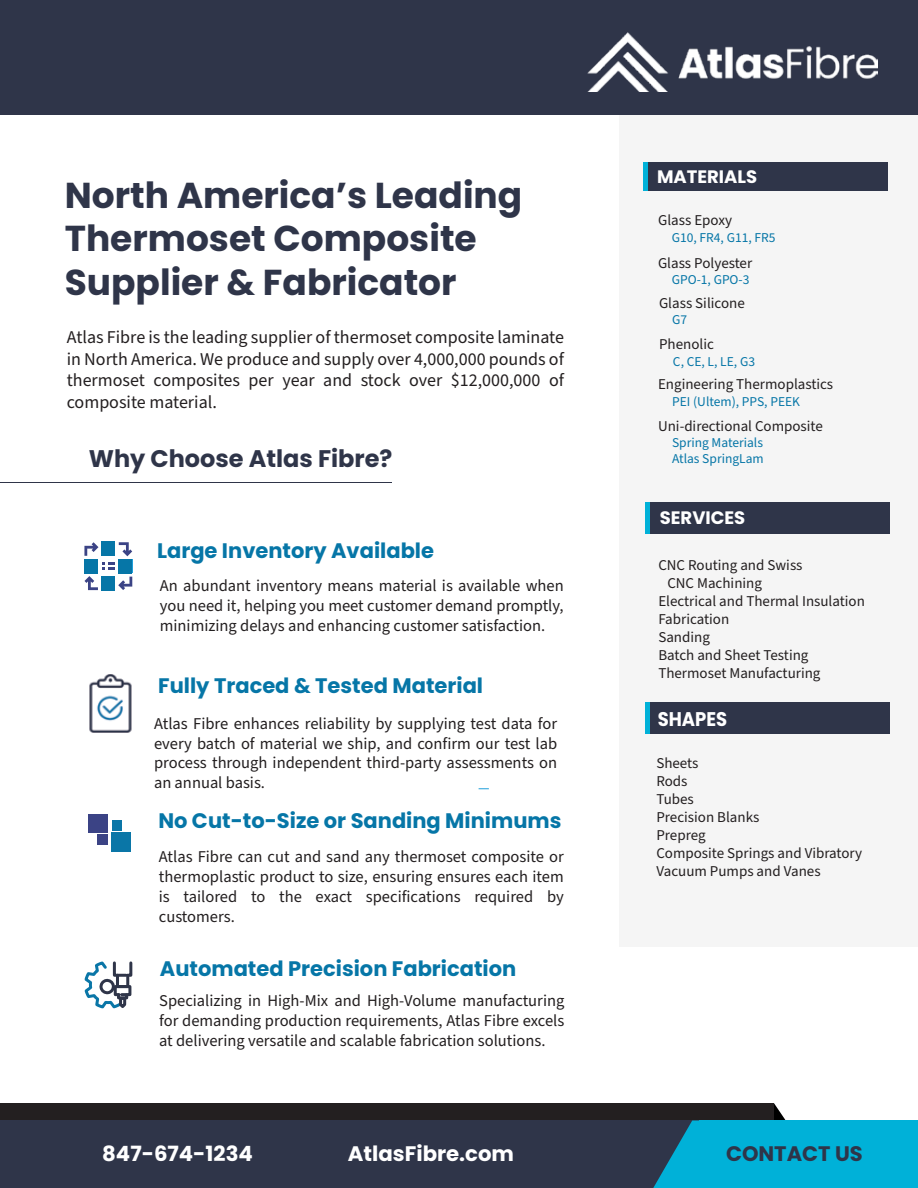
<style>
.page{position:relative;width:918px;height:1188px;background:#fff}
.page>*{position:absolute;margin:0;border:0;box-sizing:border-box;transform-origin:0 0}
.t1{font:700 36px/43.2px "Poppins";color:#2f3549}
.t2{font:700 24px "Poppins";color:#2f3549}
.t3{font:700 21px "Poppins";color:#0676a7}
.t4{font:700 21px "Poppins";color:#fff}
.t5{font:700 21px "Poppins";color:#2f3549}
.t6{font:700 19.8px "Poppins";color:#fff;scale:.91 1}
.t7{font:18px/21.6px "Source Sans Pro";color:#231f20;text-align:justify}
.t8{font:700 18px "Poppins";color:#fff}
.t9{font:16.5px/19.8px "Source Sans Pro";color:#231f20;text-align:justify}
.t10{font:15px/18px "Source Sans Pro";color:#231f20}
.t11{font:13.5px/16.2px "Source Sans Pro";color:#0676a7}
</style>
<div class="page">
<div style="left:619px;top:27px;width:299px;height:920px;background:#f5f5f5"></div>
<div style="left:0;top:1104px;width:773px;height:17px;background:#231f20"></div>
<div style="left:0;top:0;width:918px;height:115px;background:#2f3549"></div>
<div style="left:650px;top:502px;width:239px;height:32px;background:#2f3549"></div>
<div style="left:648px;top:162px;width:240px;height:29px;background:#2f3549"></div>
<img style="left:587px;top:32px;width:291px;height:59px">
<div style="left:650px;top:702px;width:239px;height:32px;background:#2f3549"></div>
<div style="left:0;top:1120px;width:918px;height:68px;background:#2f3549"></div>
<div style="left:699px;top:1120px;width:219px;height:68px;background:#00b1d8"></div>
<svg style="left:653px;top:1103px;width:133px;height:85px"></svg>
<hr style="left:0;top:482px;width:392px;height:1px;background:#2f3549">
<svg style="left:84px;top:961px;width:49px;height:48px"></svg>
<img style="left:89px;top:674px;width:43px;height:59px">
<div style="left:97px;top:834px;width:11px;height:11px;background:#3b4385"></div>
<div style="left:89px;top:814px;width:19px;height:19px;background:#3b4385"></div>
<div style="left:112px;top:821px;width:10px;height:10px;background:#0a76a7"></div>
<div style="left:112px;top:833px;width:19px;height:19px;background:#0a76a7"></div>
<svg style="left:84px;top:542px;width:14px;height:14px"></svg>
<svg style="left:119px;top:542px;width:13px;height:14px"></svg>
<svg style="left:118px;top:577px;width:14px;height:13px"></svg>
<svg style="left:84px;top:576px;width:14px;height:14px"></svg>
<svg style="left:103px;top:562px;width:11px;height:8px"></svg>
<div style="left:102px;top:542px;width:13px;height:14px;background:#0676a7"></div>
<div style="left:118px;top:559px;width:14px;height:14px;background:#0676a7"></div>
<div style="left:84px;top:559px;width:14px;height:14px;background:#0676a7"></div>
<div style="left:102px;top:577px;width:13px;height:14px;background:#0676a7"></div>
<h1 class="t1" style="left:65px;top:174px;width:459px">North America’s Leading<br>Thermoset Composite<br>Supplier &amp; Fabricator</h1>
<p class="t7" style="left:67px;top:327px;width:499px">Atlas Fibre is the leading supplier of thermoset composite laminate in North America. We produce and supply over 4,000,000 pounds of thermoset composites per year and stock over $12,000,000 of composite material.</p>
<h2 class="t2" style="left:89px;top:444px;width:305px">Why Choose Atlas Fibre?</h2>
<p class="t3" style="left:157px;top:538px;width:279px">Large Inventory Available</p>
<p class="t9" style="left:160px;top:576px;width:405px">An abundant inventory means material is available when you need it, helping you meet customer demand promptly, minimizing delays and enhancing customer satisfaction.</p>
<p class="t3" style="left:158px;top:674px;width:326px">Fully Traced &amp; Tested Material</p>
<p class="t9" style="left:154px;top:714px;width:405px">Atlas Fibre enhances reliability by supplying test data for every batch of material we ship, and confirm our test lab process through independent third-party assessments on an annual basis.</p>
<p class="t3" style="left:158px;top:808px;width:405px">No Cut-to-Size or Sanding Minimums</p>
<p class="t9" style="left:159px;top:847px;width:406px">Atlas Fibre can cut and sand any thermoset composite or thermoplastic product to size, ensuring ensures each item is tailored to the exact specifications required by customers.</p>
<p class="t3" style="left:160px;top:956px;width:358px">Automated Precision Fabrication</p>
<p class="t9" style="left:159px;top:991px;width:407px">Specializing in High-Mix and High-Volume manufacturing for demanding production requirements, Atlas Fibre excels at delivering versatile and scalable fabrication solutions.</p>
<p class="t8" style="left:657px;top:166px;width:102px">MATERIALS</p>
<p class="t10" style="left:658px;top:211px;width:76px">Glass Epoxy</p>
<p class="t11" style="left:672px;top:230px;width:105px">G10, FR4, G11, FR5</p>
<p class="t10" style="left:658px;top:255px;width:96px">Glass Polyester</p>
<p class="t11" style="left:672px;top:272px;width:79px">GPO-1, GPO-3</p>
<p class="t10" style="left:659px;top:294px;width:87px">Glass Silicone</p>
<p class="t11" style="left:672px;top:312px;width:17px">G7</p>
<p class="t10" style="left:659px;top:336px;width:56px">Phenolic</p>
<p class="t11" style="left:673px;top:354px;width:84px">C, CE, L, LE, G3</p>
<p class="t11" style="left:672px;top:394px;width:129px">PEI (Ultem), PPS, PEEK</p>
<p class="t11" style="left:672px;top:435px;width:93px">Spring Materials<br>Atlas SpringLam</p>
<p class="t10" style="left:658px;top:376px;width:177px">Engineering Thermoplastics</p>
<p class="t10" style="left:658px;top:417px;width:166px">Uni-directional Composite</p>
<p class="t8" style="left:660px;top:508px;width:87px">SERVICES</p>
<p class="t10" style="left:658px;top:557px;width:146px">CNC Routing and Swiss</p>
<p class="t10" style="left:667px;top:575px;width:96px">CNC Machining</p>
<p class="t10" style="left:658px;top:593px;width:208px">Electrical and Thermal Insulation</p>
<p class="t10" style="left:658px;top:611px;width:72px">Fabrication</p>
<p class="t10" style="left:658px;top:629px;width:53px">Sanding</p>
<p class="t10" style="left:658px;top:647px;width:152px">Batch and Sheet Testing</p>
<p class="t10" style="left:658px;top:665px;width:164px">Thermoset Manufacturing</p>
<p class="t6" style="left:658px;top:708px;width:78px">SHAPES</p>
<p class="t10" style="left:656px;top:755px;width:207px">Sheets<br>Rods<br>Tubes<br>Precision Blanks<br>Prepreg<br>Composite Springs and Vibratory<br>Vacuum Pumps and Vanes</p>
<p class="t4" style="left:102px;top:1141px;width:152px">847-674-1234</p>
<p class="t4" style="left:348px;top:1141px;width:168px">AtlasFibre.com</p>
<p class="t5" style="left:726px;top:1141px;width:138px">CONTACT US</p>
</div>
